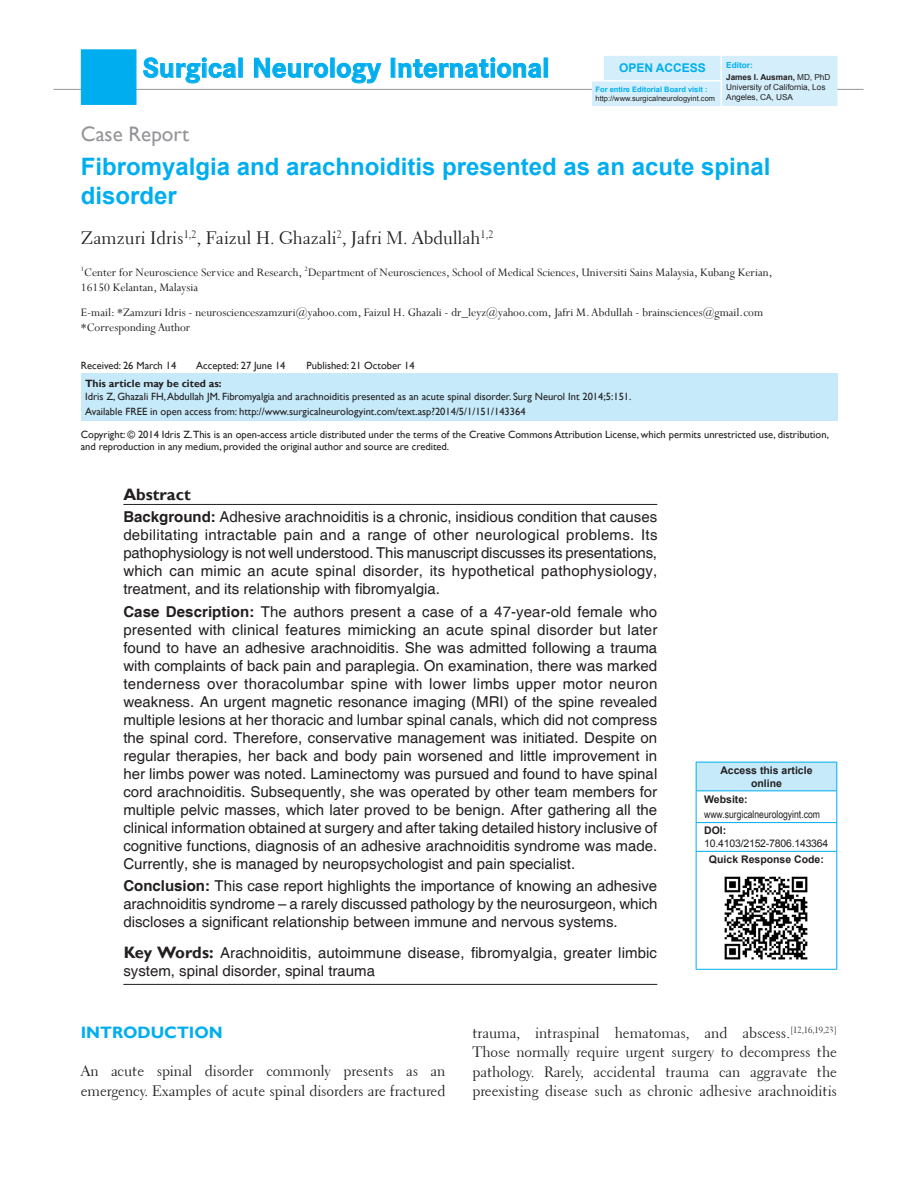
<style>
.page{position:relative;width:918px;height:1188px;background:#fff}
.page>*{position:absolute;margin:0;border:0;box-sizing:border-box;transform-origin:0 0}
.t1{font:700 27px "Corporate SBQ";color:#00aeef}
.AT{font:700 24px/28.8px "Arial";color:#00aeef}
.AH{font:21px "Gill Sans";color:#939598}
.AU{font:18px "Transitional 521 BT Roman A";color:#231f20}
.t2{font:700 16.5px "Gill Sans";color:#00aeef}
.ABSH{font:700 16.5px "Gill Sans";color:#231f20}
.ABS{font:15px/18px "Helvetica";color:#231f20;text-align:justify}
.TX{font:15px/19.5px "Transitional 521 BT Roman A";letter-spacing:-.01em;color:#231f20}
.KWD{font:15px/18px "Helvetica";letter-spacing:.005em;color:#231f20}
.AFF{font:12.75px/15px "Perpetua";color:#231f20}
.ADD{font:12.75px/15px "Perpetua";color:#231f20}
.t3{font:700 12px "Arial";color:#00aeef}
.Published{font:10.5px/12.6px "Gill Sans";color:#231f20}
.HIS{font:10.5px "Gill Sans";color:#231f20}
.AAO{font:700 10.5px/12.6px "Arial";color:#231f20;text-align:center}
.WEB{font:10.5px "Arial Narrow";color:#231f20}
.WEB-2{font:10.5px/12.6px "Arial";letter-spacing:-.02em;color:#231f20}
.WEB-3{font:700 10.5px "Arial";color:#231f20}
.t4{font:8.25px/9.9px "Arial";letter-spacing:-.005em;color:#231f20}
.t5{font:700 8.25px/12px "Arial";letter-spacing:-.005em;color:#231f20}
.t6{font:7.5px "Arial";color:#231f20}
.t7{font:700 7.5px "Arial";color:#00aeef}
.s1{color:#00aeef}
.s2{font-weight:400}
.s3{font-weight:700}
.s4{font-family:"Gill Sans";font-weight:700;font-size:16.5px}
</style>
<div class="page">
<hr style="left:54px;top:89px;width:810px;height:1px;background:#939598">
<svg style="left:143px;top:57px;width:93px;height:27px"></svg>
<div style="left:239px;top:58px;width:4px;height:20px;border:1px solid #00aeef"></div>
<svg style="left:254px;top:58px;width:74px;height:20px"></svg>
<div style="left:330px;top:58px;width:5px;height:20px;border:1px solid #00aeef"></div>
<svg style="left:337px;top:63px;width:45px;height:21px"></svg>
<svg style="left:398px;top:57px;width:144px;height:33px"></svg>
<div style="left:544px;top:58px;width:4px;height:20px;border:1px solid #00aeef"></div>
<div style="left:81px;top:49px;width:56px;height:56px;background:#00aeef;border:1px solid #00aeef"></div>
<div style="left:723px;top:56px;width:114px;height:50px;background:#d4effb"></div>
<div style="left:605px;top:56px;width:115px;height:24px;background:#d4effb"></div>
<div style="left:593px;top:82px;width:127px;height:24px;background:#d4effb"></div>
<div style="left:696px;top:762px;width:141px;height:29px;background:#c6eafa"></div>
<svg style="left:696px;top:763px;width:1px;height:27px"></svg>
<svg style="left:836px;top:763px;width:1px;height:27px"></svg>
<hr style="left:696px;top:762px;width:141px;height:1px;background:#00aeef">
<hr style="left:696px;top:791px;width:1px;height:31px;background:#00aeef">
<hr style="left:836px;top:791px;width:1px;height:31px;background:#00aeef">
<hr style="left:696px;top:790px;width:141px;height:1px;background:#00aeef">
<svg style="left:696px;top:823px;width:1px;height:28px"></svg>
<svg style="left:836px;top:823px;width:1px;height:28px"></svg>
<hr style="left:696px;top:822px;width:141px;height:1px;background:#00aeef">
<hr style="left:696px;top:852px;width:1px;height:117px;background:#00aeef">
<hr style="left:836px;top:852px;width:1px;height:117px;background:#00aeef">
<hr style="left:696px;top:851px;width:141px;height:1px;background:#00aeef">
<hr style="left:696px;top:969px;width:141px;height:1px;background:#00aeef">
<img style="left:724px;top:876px;width:84px;height:84px">
<hr style="left:123px;top:504px;width:534px;height:1px;background:#231f20">
<hr style="left:123px;top:984px;width:534px;height:1px;background:#231f20">
<div style="left:81px;top:374px;width:757px;height:47px;background:#c6eafa"></div>
<h1 class="t1" style="left:143px;top:51px;width:408px">Surgical Neurology International</h1>
<p class="t5" style="left:726px;top:60px;width:106px"><span class="s1">Editor:<br></span>James I. Ausman, <span class="s2">MD, PhD</span></p>
<p class="t4" style="left:726px;top:82px;width:101px">University of California, Los<br>Angeles, CA, USA</p>
<p class="t3" style="left:619px;top:60px;width:88px">OPEN ACCESS</p>
<p class="t7" style="left:596px;top:84px;width:114px">For entire Editorial Board visit :</p>
<p class="t6" style="left:596px;top:93px;width:121px">http://www.surgicalneurologyint.com</p>
<p class="AH" style="left:81px;top:122px;width:110px">Case Report</p>
<p class="AT" style="left:81px;top:153px;width:691px">Fibromyalgia and arachnoiditis presented as an acute spinal disorder</p>
<p class="AU" style="left:81px;top:226px;width:414px">Zamzuri Idris<sup>1,2</sup>, Faizul H. Ghazali<sup>2</sup>, Jafri M. Abdullah<sup>1,2</sup></p>
<p class="AFF" style="left:81px;top:264px;width:693px"><sup>1</sup>Center for Neuroscience Service and Research, <sup>2</sup>Department of Neurosciences, School of Medical Sciences, Universiti Sains Malaysia, Kubang Kerian,<br>16150 Kelantan, Malaysia</p>
<p class="ADD" style="left:81px;top:305px;width:684px">E-mail: *Zamzuri Idris - neuroscienceszamzuri@yahoo.com, Faizul H. Ghazali - dr_leyz@yahoo.com, Jafri M. Abdullah - brainsciences@gmail.com *Corresponding Author</p>
<p class="HIS" style="left:81px;top:360px;width:97px">Received: 26 March 14</p>
<p class="HIS" style="left:196px;top:360px;width:91px">Accepted: 27 June 14</p>
<p class="HIS" style="left:307px;top:360px;width:110px">Published: 21 October 14</p>
<p class="Published" style="left:85px;top:378px;width:548px"><span class="s3">This article may be cited as:<br></span>Idris Z, Ghazali FH, Abdullah JM. Fibromyalgia and arachnoiditis presented as an acute spinal disorder. Surg Neurol Int 2014;5:151.</p>
<p class="Published" style="left:85px;top:405px;width:442px">Available FREE in open access from: http://www.surgicalneurologyint.com/text.asp?2014/5/1/151/143364</p>
<p class="Published" style="left:81px;top:428px;width:750px">Copyright: © 2014 Idris Z.This is an open‑access article distributed under the terms of the Creative Commons Attribution License, which permits unrestricted use, distribution, and reproduction in any medium, provided the original author and source are credited.</p>
<p class="ABSH" style="left:123px;top:485px;width:69px">Abstract</p>
<p class="ABS" style="left:123px;top:509px;width:536px"><span class="s3">Background:</span> Adhesive arachnoiditis is a chronic, insidious condition that causes debilitating intractable pain and a range of other neurological problems. Its pathophysiology is not well understood. This manuscript discusses its presentations, which can mimic an acute spinal disorder, its hypothetical pathophysiology, treatment, and its relationship with fibromyalgia.</p>
<p class="ABS" style="left:123px;top:603px;width:536px"><span class="s3">Case Description:</span> The authors present a case of a 47‑year‑old female who presented with clinical features mimicking an acute spinal disorder but later found to have an adhesive arachnoiditis. She was admitted following a trauma with complaints of back pain and paraplegia. On examination, there was marked tenderness over thoracolumbar spine with lower limbs upper motor neuron weakness. An urgent magnetic resonance imaging (MRI) of the spine revealed multiple lesions at her thoracic and lumbar spinal canals, which did not compress the spinal cord. Therefore, conservative management was initiated. Despite on regular therapies, her back and body pain worsened and little improvement in her limbs power was noted. Laminectomy was pursued and found to have spinal cord arachnoiditis. Subsequently, she was operated by other team members for multiple pelvic masses, which later proved to be benign. After gathering all the clinical information obtained at surgery and after taking detailed history inclusive of cognitive functions, diagnosis of an adhesive arachnoiditis syndrome was made.<br>Currently, she is managed by neuropsychologist and pain specialist.</p>
<p class="ABS" style="left:123px;top:877px;width:536px"><span class="s3">Conclusion:</span> This case report highlights the importance of knowing an adhesive arachnoiditis syndrome – a rarely discussed pathology by the neurosurgeon, which discloses a significant relationship between immune and nervous systems.</p>
<p class="KWD" style="left:123px;top:944px;width:535px"><span class="s4">Key Words:</span> Arachnoiditis, autoimmune disease, fibromyalgia, greater limbic system, spinal disorder, spinal trauma</p>
<p class="AAO" style="left:720px;top:764px;width:94px">Access this article online</p>
<p class="WEB-3" style="left:704px;top:792px;width:45px">Website:</p>
<p class="WEB" style="left:704px;top:807px;width:117px">www.surgicalneurologyint.com</p>
<p class="WEB-2" style="left:704px;top:825px;width:126px"><span class="s3">DOI:<br></span>10.4103/2152-7806.143364</p>
<p class="AAO" style="left:709px;top:854px;width:116px">Quick Response Code:</p>
<h1 class="t2" style="left:81px;top:1022px;width:143px">INTRODUCTION</h1>
<p class="TX" style="left:81px;top:1061px;width:366px;line-height:20.2px">An acute spinal disorder commonly presents as an emergency. Examples of acute spinal disorders are fractured</p>
<p class="TX" style="left:472px;top:1023px;width:366px;text-align:justify">trauma, intraspinal hematomas, and abscess.<sup>[12,16,19,23] </sup>Those normally require urgent surgery to decompress the pathology. Rarely, accidental trauma can aggravate the preexisting disease such as chronic adhesive arachnoiditis</p>
</div>
